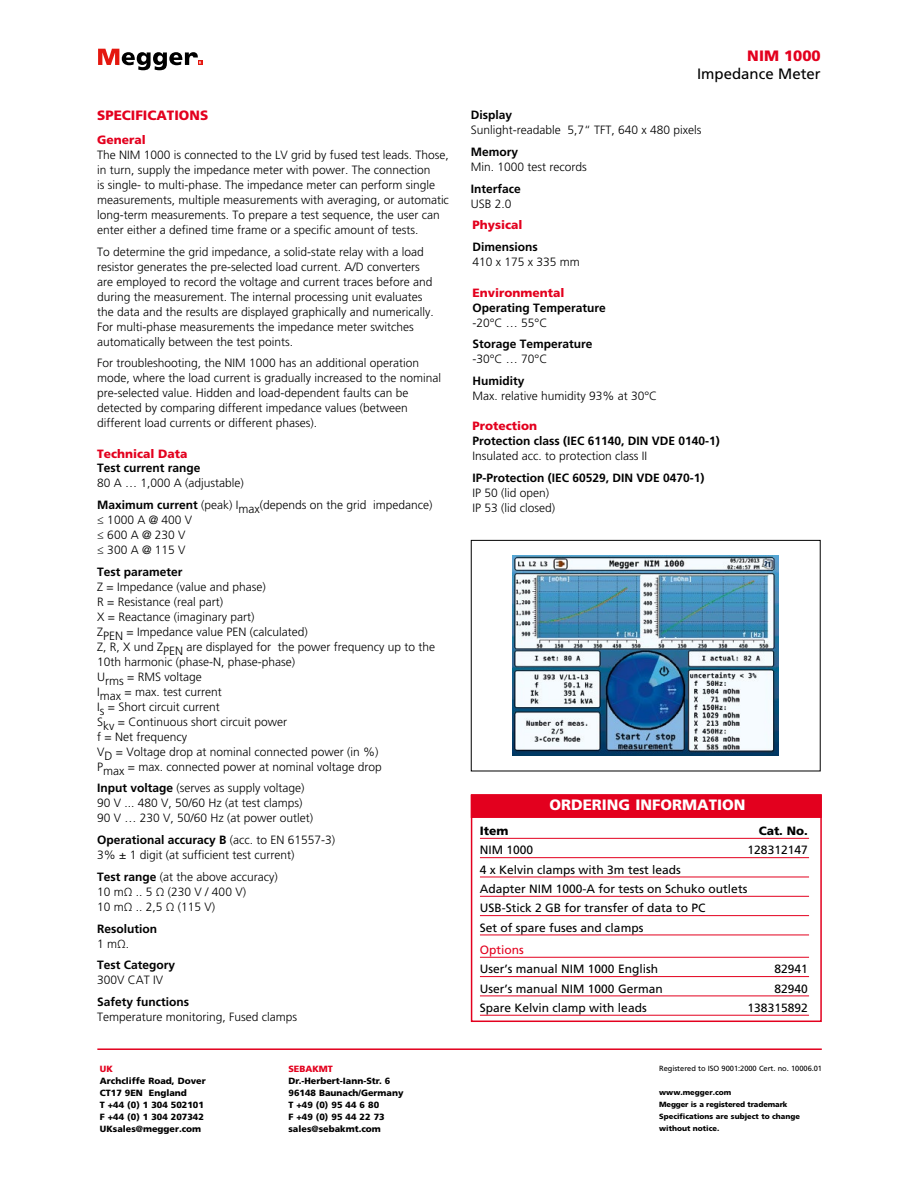
<style>
.page{position:relative;width:918px;height:1188px;background:#fff}
.page>*{position:absolute;margin:0;border:0;box-sizing:border-box;transform-origin:0 0}
.t1{font:900 15px "Frutiger LT Std";color:#fff}
.t2{font:15px "Frutiger LT Std";color:#000}
.t3{font:900 15px "Frutiger LT Std";color:#e3001e}
.t4{font:900 13.5px "Frutiger LT Std";color:#e3001e}
.t5{font:300 12px/15px "Frutiger LT Std";color:#000}
.t6{font:12px/19.4px "Frutiger LT Std";color:#000}
.t7{font:700 12px "Frutiger LT Std";color:#000}
.t8{font:900 12px "Frutiger LT Std";color:#e3001e}
.t9{font:900 12px "Frutiger LT Std";color:#000}
.t10{font:12px "Frutiger LT Std";color:#e3001e}
.t11{font:900 9px/12px "Frutiger LT Std";color:#000}
.t12{font:900 9px "Frutiger LT Std";color:#e3001e}
.t13{font:900 7.5px/12px "Frutiger LT Std";color:#000}
.t14{font:7.5px "Frutiger LT Std";letter-spacing:-.005em;color:#000}
.s1{font-weight:700}
</style>
<div class="page">
<svg style="left:98px;top:49px;width:104px;height:21px"></svg>
<hr style="left:97px;top:1048px;width:725px;height:2px;background:#e3001e">
<div style="left:471px;top:794px;width:351px;height:228px;border:2px solid #e3001e"></div>
<hr style="left:480px;top:838px;width:329px;height:1px;background:#e3001e">
<hr style="left:480px;top:857px;width:329px;height:1px;background:#e3001e">
<hr style="left:480px;top:877px;width:329px;height:1px;background:#e3001e">
<hr style="left:480px;top:896px;width:329px;height:1px;background:#e3001e">
<hr style="left:480px;top:915px;width:329px;height:1px;background:#e3001e">
<hr style="left:480px;top:935px;width:329px;height:1px;background:#e3001e">
<hr style="left:480px;top:957px;width:329px;height:1px;background:#e3001e">
<hr style="left:480px;top:976px;width:329px;height:1px;background:#e3001e">
<hr style="left:480px;top:996px;width:329px;height:1px;background:#e3001e">
<hr style="left:480px;top:1015px;width:329px;height:1px;background:#e3001e">
<div style="left:471px;top:795px;width:351px;height:23px;background:#e3001e"></div>
<img style="left:513px;top:556px;width:266px;height:199px">
<div style="left:471px;top:540px;width:350px;height:231px;border:1px solid #000"></div>
<p class="t4" style="left:97px;top:107px;width:113px">Specifications</p>
<p class="t8" style="left:97px;top:132px;width:50px">General</p>
<p class="t5" style="left:97px;top:147px;width:353px">The NIM 1000 is connected to the LV grid by fused test leads. Those, in turn, supply the impedance meter with power. The connection<br>is single- to multi-phase. The impedance meter can perform single measurements, multiple measurements with averaging, or automatic long-term measurements. To prepare a test sequence, the user can enter either a defined time frame or a specific amount of tests.</p>
<p class="t5" style="left:97px;top:244px;width:338px">To determine the grid impedance, a solid-state relay with a load resistor generates the pre-selected load current. A/D converters are employed to record the voltage and current traces before and during the measurement. The internal processing unit evaluates the data and the results are displayed graphically and numerically.<br>For multi-phase measurements the impedance meter switches automatically between the test points.</p>
<p class="t5" style="left:97px;top:356px;width:346px">For troubleshooting, the NIM 1000 has an additional operation mode, where the load current is gradually increased to the nominal pre-selected value. Hidden and load-dependent faults can be detected by comparing different impedance values (between different load currents or different phases).</p>
<p class="t8" style="left:97px;top:446px;width:92px">Technical Data</p>
<p class="t7" style="left:97px;top:461px;width:105px">Test current range</p>
<p class="t5" style="left:97px;top:472px;width:337px;line-height:21.8px">80 A … 1,000 A (adjustable)<br><span class="s1">Maximum current</span> (peak) Imax(depends on the grid impedance)</p>
<p class="t5" style="left:97px;top:512px;width:97px">≤ 1000 A @ 400 V ≤ 600 A @ 230 V ≤ 300 A @ 115 V</p>
<p class="t7" style="left:97px;top:564px;width:87px">Test parameter</p>
<p class="t5" style="left:97px;top:579px;width:340px">Z = Impedance (value and phase)<br>R = Resistance (real part)<br>X = Reactance (imaginary part)<br>ZPEN = Impedance value PEN (calculated)<br>Z, R, X und ZPEN are displayed for the power frequency up to the 10th harmonic (phase-N, phase-phase)<br>Urms = RMS voltage<br>Imax = max. test current<br>Is = Short circuit current<br>Skv = Continuous short circuit power<br>f = Net frequency<br>VD = Voltage drop at nominal connected power (in %)<br>Pmax = max. connected power at nominal voltage drop</p>
<p class="t5" style="left:97px;top:781px;width:218px"><span class="s1">Input voltage</span> (serves as supply voltage)<br>90 V ... 480 V, 50/60 Hz (at test clamps)<br>90 V … 230 V, 50/60 Hz (at power outlet)</p>
<p class="t5" style="left:97px;top:833px;width:240px"><span class="s1">Operational accuracy B</span> (acc. to EN 61557-3)<br>3% ± 1 digit (at sufficient test current)</p>
<p class="t5" style="left:97px;top:869px;width:182px"><span class="s1">Test range</span> (at the above accuracy)<br>10 mΩ .. 5 Ω (230 V / 400 V)<br>10 mΩ .. 2,5 Ω (115 V)</p>
<p class="t7" style="left:97px;top:921px;width:61px">Resolution</p>
<p class="t5" style="left:97px;top:936px;width:34px">1 mΩ.</p>
<p class="t7" style="left:97px;top:958px;width:80px">Test Category</p>
<p class="t5" style="left:97px;top:973px;width:68px">300V CAT IV</p>
<p class="t7" style="left:97px;top:995px;width:94px">Safety functions</p>
<p class="t5" style="left:97px;top:1010px;width:202px">Temperature monitoring, Fused clamps</p>
<p class="t12" style="left:100px;top:1064px;width:14px">UK</p>
<p class="t11" style="left:100px;top:1075px;width:107px">Archcliffe Road, Dover<br>CT17 9EN England<br>T +44 (0) 1 304 502101<br>F +44 (0) 1 304 207342<br>UKsales@megger.com</p>
<p class="t12" style="left:288px;top:1063px;width:46px">SebaKMT</p>
<p class="t11" style="left:288px;top:1075px;width:117px">Dr.-Herbert-Iann-Str. 6<br>96148 Baunach/Germany<br>T +49 (0) 95 44 6 80<br>F +49 (0) 95 44 22 73 sales@sebakmt.com</p>
<p class="t3" style="left:747px;top:46px;width:75px">NIM 1000</p>
<p class="t2" style="left:697px;top:65px;width:125px">Impedance Meter</p>
<p class="t7" style="left:471px;top:108px;width:43px">Display</p>
<p class="t5" style="left:471px;top:123px;width:232px">Sunlight-readable 5,7“ TFT, 640 x 480 pixels</p>
<p class="t7" style="left:471px;top:145px;width:49px">Memory</p>
<p class="t5" style="left:471px;top:159px;width:118px">Min. 1000 test records</p>
<p class="t7" style="left:471px;top:181px;width:52px">Interface</p>
<p class="t5" style="left:471px;top:196px;width:42px">USB 2.0</p>
<p class="t8" style="left:472px;top:218px;width:52px">Physical</p>
<p class="t7" style="left:472px;top:240px;width:67px">Dimensions</p>
<p class="t5" style="left:472px;top:255px;width:109px">410 x 175 x 335 mm</p>
<p class="t8" style="left:472px;top:285px;width:94px">Environmental</p>
<p class="t7" style="left:472px;top:300px;width:135px">Operating Temperature</p>
<p class="t5" style="left:472px;top:315px;width:76px">-20°C … 55°C</p>
<p class="t7" style="left:472px;top:337px;width:122px">Storage Temperature</p>
<p class="t5" style="left:472px;top:352px;width:76px">-30°C … 70°C</p>
<p class="t7" style="left:472px;top:374px;width:54px">Humidity</p>
<p class="t5" style="left:472px;top:389px;width:186px">Max. relative humidity 93% at 30°C</p>
<p class="t8" style="left:472px;top:419px;width:66px">Protection</p>
<p class="t7" style="left:472px;top:434px;width:249px">Protection class (IEC 61140, DIN VDE 0140-1)</p>
<p class="t5" style="left:472px;top:449px;width:176px">Insulated acc. to protection class II</p>
<p class="t7" style="left:472px;top:471px;width:234px">IP-Protection (IEC 60529, DIN VDE 0470-1)</p>
<p class="t5" style="left:472px;top:486px;width:84px">IP 50 (lid open)<br>IP 53 (lid closed)</p>
<p class="t1" style="left:549px;top:796px;width:63px">Ordering</p>
<p class="t1" style="left:635px;top:796px;width:110px">Information</p>
<p class="t9" style="left:480px;top:824px;width:30px">Item</p>
<p class="t9" style="left:759px;top:824px;width:51px">Cat. No.</p>
<p class="t6" style="left:480px;top:841px;width:55px">NIM 1000</p>
<p class="t6" style="left:748px;top:841px;width:62px">128312147</p>
<p class="t6" style="left:480px;top:860px;width:269px">4 x Kelvin clamps with 3m test leads<br>Adapter NIM 1000-A for tests on Schuko outlets USB-Stick 2 GB for transfer of data to PC<br>Set of spare fuses and clamps</p>
<p class="t10" style="left:480px;top:943px;width:46px">Options</p>
<p class="t6" style="left:480px;top:960px;width:180px">User’s manual NIM 1000 English</p>
<p class="t6" style="left:774px;top:960px;width:35px">82941</p>
<p class="t6" style="left:480px;top:979px;width:184px">User’s manual NIM 1000 German</p>
<p class="t6" style="left:774px;top:979px;width:35px">82940</p>
<p class="t6" style="left:480px;top:998px;width:168px">Spare Kelvin clamp with leads</p>
<p class="t6" style="left:748px;top:998px;width:62px">138315892</p>
<p class="t14" style="left:659px;top:1064px;width:164px">Registered to ISO 9001:2000 Cert. no. 10006.01</p>
<p class="t13" style="left:659px;top:1087px;width:142px">www.megger.com<br>Megger is a registered trademark<br>Specifications are subject to change without notice.</p>
</div>
